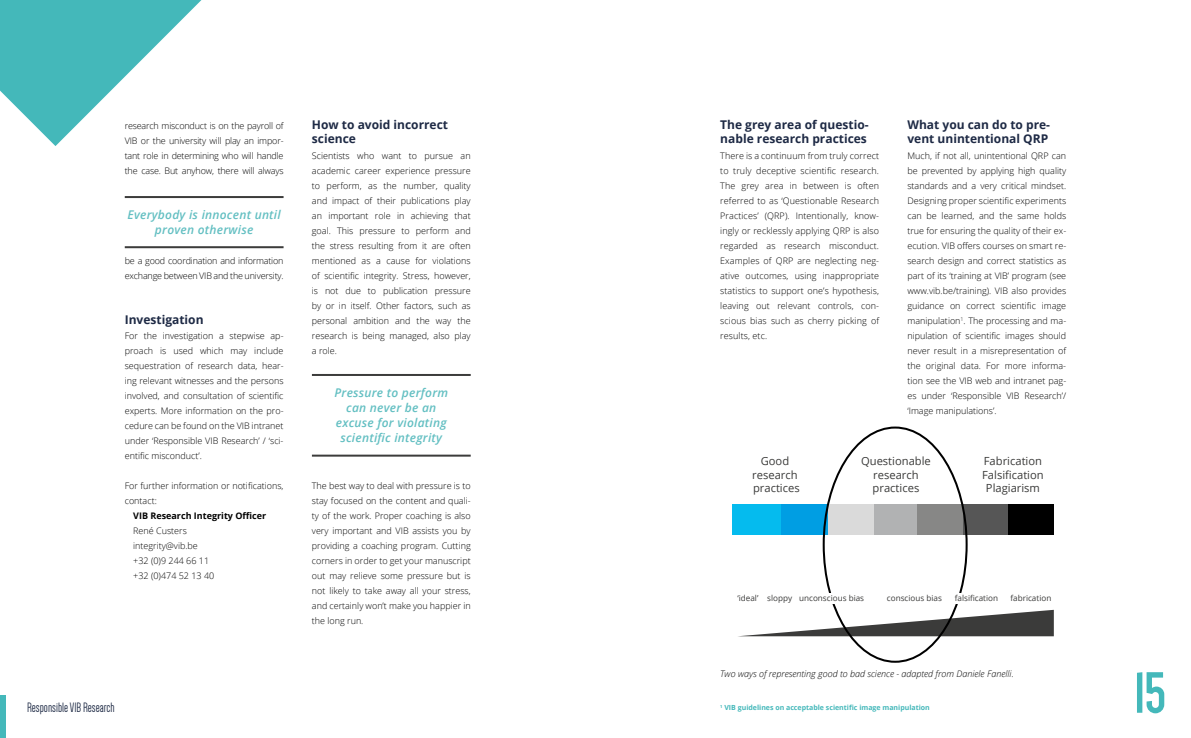
<style>
.page{position:relative;width:1191px;height:738px;background:#fff}
.page>*{position:absolute;margin:0;border:0;box-sizing:border-box;transform-origin:0 0}
.t1{font:700 60px "Dense";color:#44b8ba}
.t2{font:14px "Dense";color:#1e2a45}
.t3{font:700 12px/14px "Open Sans";color:#1e2a45}
.t4{font:italic 600 12px/15px "Open Sans";letter-spacing:.02em;color:#63bfc2;text-align:center}
.t5{font:11.2px/13.4px "Open Sans";color:#3b3b3a;text-align:center}
.t6{font:300 9px/15px "Open Sans";color:#000;text-align:justify}
.t7{font:300 9px/15px "Open Sans";letter-spacing:-.02em;color:#000}
.t8{font:italic 300 9px "Open Sans";color:#000}
.t9{font:700 9px "Open Sans";color:#000}
.t10{font:8.1px "Open Sans";color:#3b3b3a}
.t11{font:700 7px "Open Sans";color:#44b8ba}
</style>
<div class="page">
<hr style="left:125px;top:196px;width:158px;height:2px;background:#3c3c3b">
<hr style="left:125px;top:246px;width:158px;height:2px;background:#3c3c3b">
<hr style="left:312px;top:373px;width:159px;height:2px;background:#3c3c3b">
<hr style="left:312px;top:454px;width:159px;height:2px;background:#3c3c3b">
<div style="left:732px;top:503px;width:50px;height:31px;background:#05bbee"></div>
<div style="left:782px;top:503px;width:49px;height:31px;background:#009ee3"></div>
<div style="left:827px;top:503px;width:49px;height:31px;background:#dadada"></div>
<div style="left:874px;top:503px;width:43px;height:31px;background:#b1b2b3"></div>
<div style="left:917px;top:503px;width:46px;height:31px;background:#878786"></div>
<div style="left:963px;top:503px;width:45px;height:31px;background:#565656"></div>
<div style="left:1008px;top:503px;width:45px;height:31px;background:#000"></div>
<svg style="left:753px;top:609px;width:300px;height:26px"></svg>
<svg style="left:0;top:0;width:201px;height:146px"></svg>
<div style="left:0;top:694px;width:6px;height:43px;background:#44b8ba"></div>
<p class="t6" style="left:125px;top:117px;width:160px">research misconduct is on the payroll of VIB or the university will play an impor&shy;tant role in determining who will handle the case. But anyhow, there will always</p>
<h3 class="t4" style="left:127px;top:206px;width:155px">Everybody is innocent until proven otherwise</h3>
<p class="t7" style="left:125px;top:252px;width:160px">be a good coordination and information exchange between VIB and the university.</p>
<h3 class="t3" style="left:125px;top:312px;width:80px">Investigation</h3>
<p class="t6" style="left:125px;top:327px;width:160px">For the investigation a stepwise ap&shy;proach is used which may include sequestration of research data, hear&shy;ing relevant witnesses and the persons involved, and consultation of scientific experts. More information on the pro&shy;cedure can be found on the VIB intranet under ‘Responsible VIB Research’ / ‘sci&shy;entific misconduct’.</p>
<p class="t6" style="left:125px;top:477px;width:160px">For further information or notifications, contact:</p>
<p class="t9" style="left:133px;top:509px;width:134px">VIB Research Integrity Officer</p>
<p class="t6" style="left:133px;top:522px;width:83px;text-align:left">René Custers integrity@vib.be +32 (0)9 244 66 11 +32 (0)474 52 13 40</p>
<h3 class="t3" style="left:312px;top:117px;width:138px">How to avoid incorrect science</h3>
<p class="t6" style="left:312px;top:147px;width:160px">Scientists who want to pursue an academic career experience pressure to perform, as the number, quality and impact of their publications play an important role in achieving that goal. This pressure to perform and the stress resulting from it are often mentioned as a cause for violations of scientific integrity. Stress, however, is not due to publication pressure by or in itself. Other factors, such as personal ambition and the way the research is being managed, also play a role.</p>
<h3 class="t4" style="left:334px;top:384px;width:115px">Pressure to perform can never be an excuse for violating scientific integrity</h3>
<p class="t6" style="left:312px;top:477px;width:160px">The best way to deal with pressure is to stay focused on the content and quali&shy;ty of the work. Proper coaching is also very important and VIB assists you by providing a coaching program. Cutting corners in order to get your manuscript out may relieve some pressure but is not likely to take away all your stress, and certainly won’t make you happier in the long run.</p>
<h2 class="t2" style="left:27px;top:700px;width:89px">Responsible VIB Research</h2>
<h3 class="t3" style="left:720px;top:117px;width:150px">The grey area of questio&shy;nable research practices</h3>
<p class="t6" style="left:720px;top:147px;width:160px">There is a continuum from truly correct to truly deceptive scientific research.<br>The grey area in between is often referred to as ‘Questionable Research Practices’ (QRP). Intentionally, know&shy;ingly or recklessly applying QRP is also regarded as research misconduct.<br>Examples of QRP are neglecting neg&shy;ative outcomes, using inappropriate statistics to support one’s hypothesis, leaving out relevant controls, con&shy;scious bias such as cherry picking of results, etc.</p>
<h3 class="t3" style="left:907px;top:117px;width:144px">What you can do to pre&shy;vent unintentional QRP</h3>
<p class="t6" style="left:907px;top:147px;width:160px">Much, if not all, unintentional QRP can be prevented by applying high quality standards and a very critical mindset.<br>Designing proper scientific experiments can be learned, and the same holds true for ensuring the quality of their ex&shy;ecution. VIB offers courses on smart re&shy;search design and correct statistics as part of its ‘training at VIB’ program (see www.vib.be/training). VIB also provides guidance on correct scientific image manipulation<sup>1</sup>. The processing and ma&shy;nipulation of scientific images should never result in a misrepresentation of the original data. For more informa&shy;tion see the VIB web and intranet pag&shy;es under ‘Responsible VIB Research’/ ‘Image manipulations’.</p>
<p class="t5" style="left:752px;top:454px;width:49px">Good research practices</p>
<p class="t5" style="left:861px;top:454px;width:71px">Questionable research practices</p>
<p class="t5" style="left:982px;top:454px;width:63px">Fabrication<br>Falsification<br>Plagiarism</p>
<p class="t10" style="left:737px;top:592px;width:128px">‘ideal’ sloppy unconscious bias</p>
<p class="t10" style="left:887px;top:592px;width:56px">conscious bias</p>
<p class="t10" style="left:954px;top:592px;width:45px">falsification</p>
<p class="t10" style="left:1010px;top:592px;width:42px">fabrication</p>
<p class="t8" style="left:720px;top:666px;width:295px">Two ways of representing good to bad science - adapted from Daniele Fanelli.</p>
<p class="t11" style="left:720px;top:702px;width:211px"><sup>1</sup> VIB guidelines on acceptable scientific image manipulation</p>
<h1 class="t1" style="left:1134px;top:663px;width:33px">15</h1>
</div>
